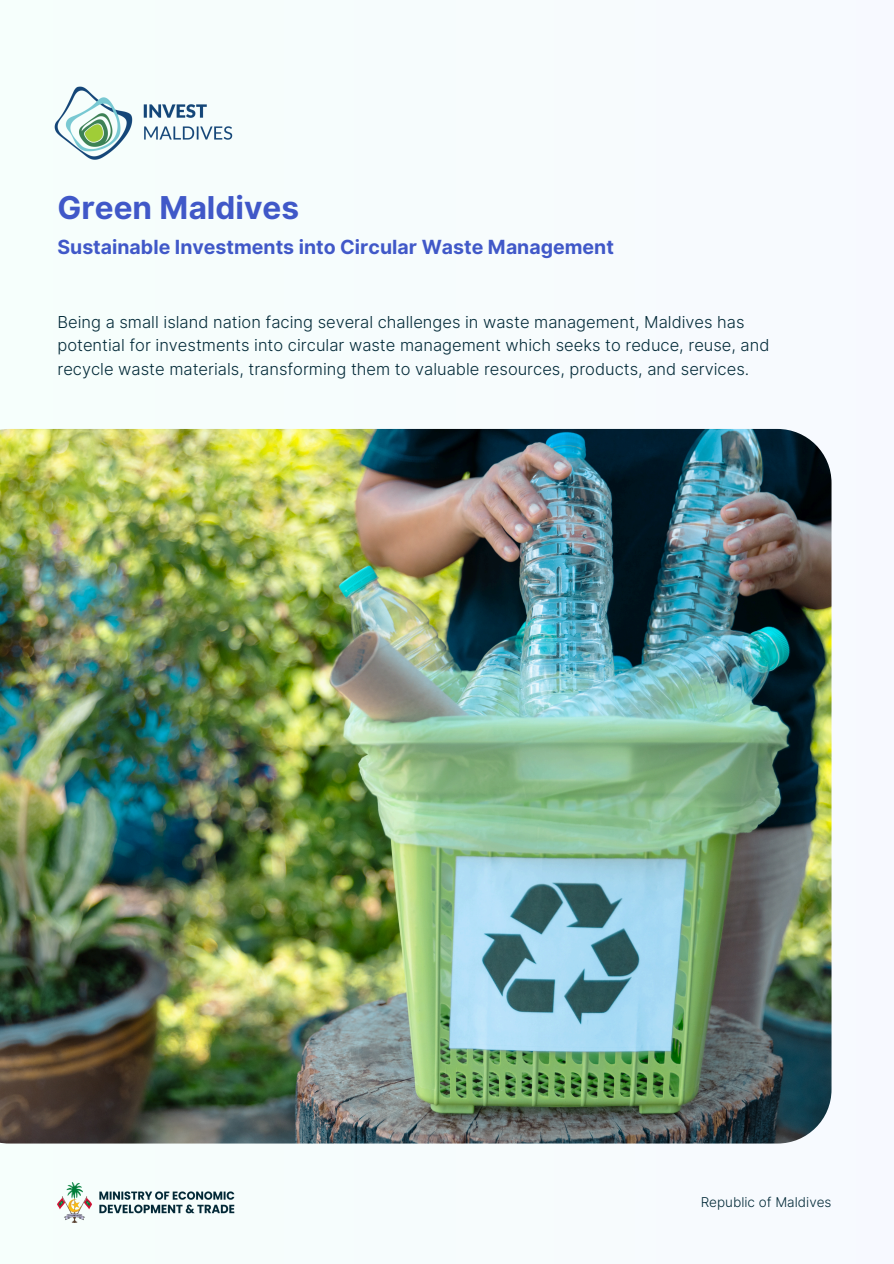
<style>
.page{position:relative;width:894px;height:1264px;background:#fff}
.page>*{position:absolute;margin:0;border:0;box-sizing:border-box;transform-origin:0 0}
.t1{font:700 31.5px "Inter";color:#4058c8}
.t2{font:700 19.5px "Inter";color:#4058c8}
.t3{font:300 16.5px/23.7px "Inter";color:#042b39}
.t4{font:300 13.5px "Inter";color:#042b39}
</style>
<div class="page">
<div style="left:0;top:0;width:893px;height:1263px;background:#f7fcfd"></div>
<img style="left:0;top:429px;width:830px;height:714px">
<img style="left:54px;top:86px;width:179px;height:74px">
<img style="left:57px;top:1182px;width:177px;height:39px">
<h2 class="t1" style="left:57px;top:188px;width:243px">Green Maldives</h2>
<p class="t2" style="left:57px;top:236px;width:558px">Sustainable Investments into Circular Waste Management</p>
<h3 class="t3" style="left:57px;top:310px;width:713px">Being a small island nation facing several challenges in waste management, Maldives has potential for investments into circular waste management which seeks to reduce, reuse, and recycle waste materials, transforming them to valuable resources, products, and services.</h3>
<p class="t4" style="left:700px;top:1193px;width:132px">Republic of Maldives</p>
</div>
